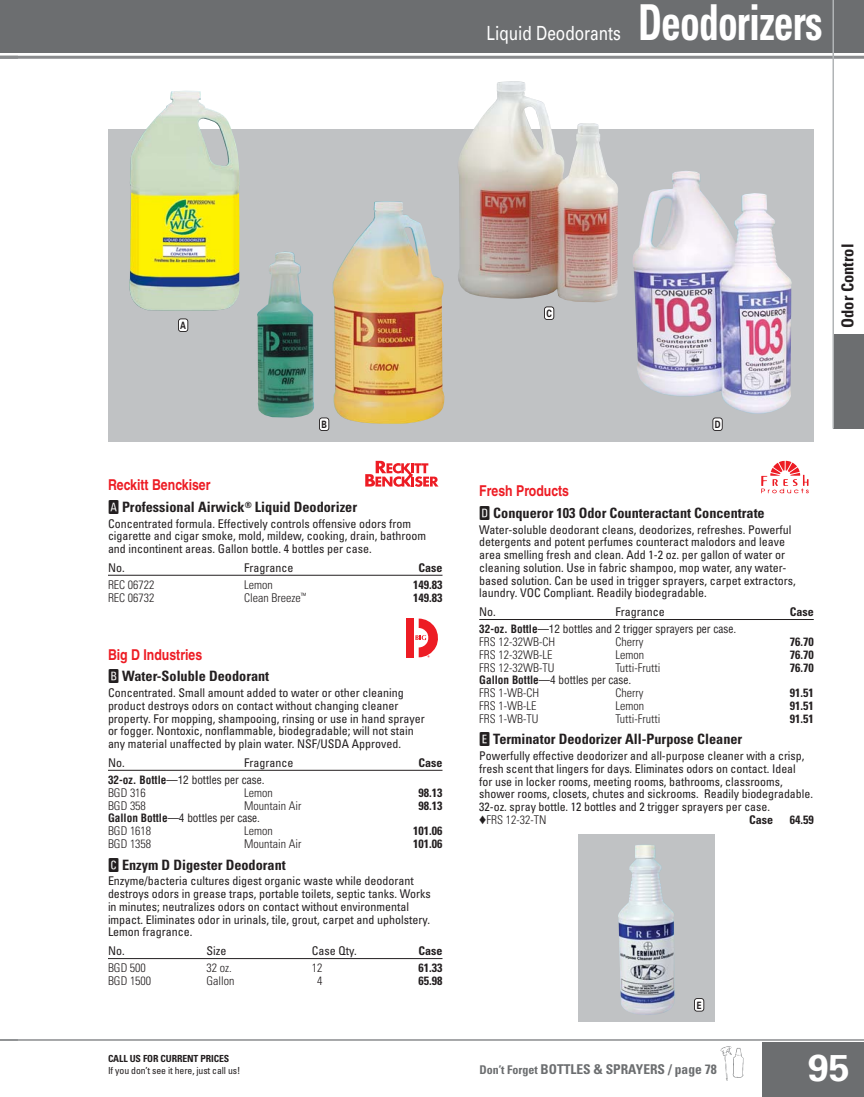
<style>
.page{position:relative;width:864px;height:1097px;background:#fff}
.page>*{position:absolute;margin:0;border:0;box-sizing:border-box;transform-origin:0 0}
.t1{font:700 condensed 49.5px "Univers";letter-spacing:-.02em;color:#fff;scale:.8 1}
.t2{font:700 37.5px "Univers";color:#fff}
.t3{font:19.5px "Univers";color:#fff;scale:.79 1}
.t4{font:700 condensed 16.5px "Univers";color:#231f20}
.t5{font:700 15px "Helvetica";color:#ed1c24;scale:.82 1}
.t6{font:700 condensed 14.25px "Univers";color:#231f20}
.t7{font:700 condensed 13.5px "Univers";color:#6c6e70}
.t8{font:condensed 12px/12.8px "Univers";color:#231f20}
.t9{font:300 condensed 12px "Univers";color:#231f20}
.t10{font:700 condensed 12px "Univers";color:#231f20}
.t11{font:condensed 11.25px "Helvetica";color:#231f20}
.t12{font:700 10.2px "Univers";color:#231f20;scale:.8 1}
.t13{font:condensed 9.75px/12px "Univers";letter-spacing:-.01em;color:#231f20}
.s1{font-family:"Catalog Bld";font-weight:400;font-stretch:normal;font-size:21px}
.s2{font-weight:700}
.s3{font-weight:300}
.s4{font-size:12px}
</style>
<div class="page">
<div style="left:108px;top:129px;width:706px;height:312px;background:#c0c2c4"></div>
<hr style="left:0;top:56px;width:864px;height:3px;background:#8a8c8e">
<div style="left:0;top:0;width:864px;height:53px;background:#6c6e70"></div>
<div style="left:833px;top:334px;width:31px;height:94px;background:#6c6e70"></div>
<hr style="left:832px;top:0;width:2px;height:428px;background:#b1b4b6">
<hr style="left:0;top:1039px;width:864px;height:1px;background:#8a8c8e">
<div style="left:763px;top:1043px;width:101px;height:54px;background:#6c6e70"></div>
<hr style="left:108px;top:575px;width:334px;height:1px;background:#231f20">
<hr style="left:108px;top:770px;width:334px;height:1px;background:#231f20">
<hr style="left:108px;top:958px;width:334px;height:1px;background:#231f20">
<div style="left:407px;top:618px;width:7px;height:39px;background:#ed1c24"></div>
<svg style="left:415px;top:618px;width:23px;height:39px"></svg>
<svg style="left:365px;top:461px;width:74px;height:26px"></svg>
<hr style="left:479px;top:619px;width:335px;height:1px;background:#231f20">
<svg style="left:761px;top:461px;width:48px;height:32px"></svg>
<img style="left:129px;top:91px;width:111px;height:220px">
<img style="left:257px;top:201px;width:187px;height:223px">
<img style="left:458px;top:81px;width:160px;height:221px">
<img style="left:633px;top:171px;width:159px;height:243px">
<div style="left:578px;top:834px;width:137px;height:188px;background:#c0c2c4"></div>
<img style="left:618px;top:845px;width:57px;height:170px">
<svg style="left:694px;top:998px;width:10px;height:13px"></svg>
<svg style="left:319px;top:417px;width:10px;height:14px"></svg>
<svg style="left:178px;top:318px;width:10px;height:14px"></svg>
<svg style="left:544px;top:306px;width:10px;height:14px"></svg>
<svg style="left:712px;top:417px;width:11px;height:14px"></svg>
<img style="left:720px;top:1046px;width:24px;height:35px">
<p class="t3" style="left:487px;top:26px;width:172px">Liquid Deodorants</p>
<p class="t1" style="left:638px;top:5px;width:232px">Deodorizers</p>
<p class="t12" style="left:180px;top:322px;width:9px">A</p>
<p class="t12" style="left:321px;top:421px;width:8px">B</p>
<p class="t5" style="left:108px;top:479px;width:127px">Reckitt Benckiser</p>
<p class="t6" style="left:108px;top:501px;width:251px"><span class="s1">A</span> Professional Airwick<sup>®</sup> Liquid Deodorizer</p>
<p class="t8" style="left:108px;top:518px;width:320px">Concentrated formula. Effectively controls offensive odors from cigarette and cigar smoke, mold, mildew, cooking, drain, bathroom and incontinent areas. Gallon bottle. 4 bottles per case.</p>
<p class="t8" style="left:108px;top:562px;width:18px">No.</p>
<p class="t8" style="left:244px;top:562px;width:51px">Fragrance</p>
<p class="t10" style="left:419px;top:563px;width:25px">Case</p>
<p class="t9" style="left:108px;top:580px;width:48px">REC 06722</p>
<p class="t9" style="left:244px;top:580px;width:30px">Lemon</p>
<p class="t10" style="left:413px;top:580px;width:31px">149.83</p>
<p class="t9" style="left:108px;top:593px;width:48px">REC 06732</p>
<p class="t9" style="left:244px;top:593px;width:63px">Clean Breeze<sup>™</sup></p>
<p class="t10" style="left:413px;top:593px;width:31px">149.83</p>
<p class="t5" style="left:108px;top:649px;width:116px">Big D Industries</p>
<p class="t6" style="left:108px;top:671px;width:163px"><span class="s1">B</span> Water-Soluble Deodorant</p>
<p class="t8" style="left:108px;top:687px;width:318px">Concentrated. Small amount added to water or other cleaning product destroys odors on contact without changing cleaner property. For mopping, shampooing, rinsing or use in hand sprayer or fogger. Nontoxic, nonflammable, biodegradable; will not stain any material unaffected by plain water. NSF/USDA Approved.</p>
<p class="t8" style="left:108px;top:757px;width:18px">No.</p>
<p class="t8" style="left:244px;top:757px;width:51px">Fragrance</p>
<p class="t10" style="left:419px;top:758px;width:25px">Case</p>
<p class="t11" style="left:108px;top:776px;width:158px"><span class="s2">32-oz. Bottle</span>—12 bottles per case.</p>
<p class="t9" style="left:108px;top:788px;width:39px">BGD 316</p>
<p class="t9" style="left:244px;top:788px;width:30px">Lemon</p>
<p class="t10" style="left:419px;top:788px;width:25px">98.13</p>
<p class="t9" style="left:108px;top:801px;width:39px">BGD 358</p>
<p class="t9" style="left:244px;top:801px;width:59px">Mountain Air</p>
<p class="t10" style="left:419px;top:801px;width:25px">98.13</p>
<p class="t11" style="left:108px;top:814px;width:154px"><span class="s2">Gallon Bottle</span>—4 bottles per case.</p>
<p class="t9" style="left:108px;top:826px;width:45px">BGD 1618</p>
<p class="t9" style="left:244px;top:826px;width:30px">Lemon</p>
<p class="t10" style="left:413px;top:826px;width:31px">101.06</p>
<p class="t9" style="left:108px;top:839px;width:45px">BGD 1358</p>
<p class="t9" style="left:244px;top:839px;width:59px">Mountain Air</p>
<p class="t10" style="left:413px;top:839px;width:31px">101.06</p>
<p class="t6" style="left:108px;top:859px;width:179px"><span class="s1">C</span> Enzym D Digester Deodorant</p>
<p class="t8" style="left:108px;top:876px;width:324px">Enzyme/bacteria cultures digest organic waste while deodorant destroys odors in grease traps, portable toilets, septic tanks. Works in minutes; neutralizes odors on contact without environmental impact. Eliminates odor in urinals, tile, grout, carpet and upholstery.<br>Lemon fragrance.</p>
<p class="t8" style="left:108px;top:945px;width:18px">No.</p>
<p class="t8" style="left:206px;top:945px;width:22px">Size</p>
<p class="t8" style="left:312px;top:945px;width:46px">Case Qty.</p>
<p class="t10" style="left:419px;top:946px;width:25px">Case</p>
<p class="t9" style="left:108px;top:964px;width:39px">BGD 500</p>
<p class="t9" style="left:206px;top:964px;width:27px">32 oz.</p>
<p class="t9" style="left:312px;top:964px;width:12px">12</p>
<p class="t10" style="left:419px;top:964px;width:25px">61.33</p>
<p class="t9" style="left:108px;top:976px;width:45px">BGD 1500</p>
<p class="t9" style="left:206px;top:976px;width:29px">Gallon</p>
<p class="t9" style="left:317px;top:976px;width:7px">4</p>
<p class="t10" style="left:419px;top:976px;width:25px">65.98</p>
<p class="t12" style="left:546px;top:310px;width:8px">C</p>
<p class="t4" style="left:841px;top:328px;width:86px;rotate:-90deg">Odor Control</p>
<p class="t12" style="left:715px;top:421px;width:9px">D</p>
<p class="t5" style="left:479px;top:485px;width:111px">Fresh Products</p>
<p class="t6" style="left:479px;top:507px;width:287px"><span class="s1">D</span> Conqueror 103 Odor Counteractant Concentrate</p>
<p class="t8" style="left:479px;top:524px;width:318px">Water-soluble deodorant cleans, deodorizes, refreshes. Powerful detergents and potent perfumes counteract malodors and leave area smelling fresh and clean. Add 1-2 oz. per gallon of water or cleaning solution. Use in fabric shampoo, mop water, any water&shy;based solution. Can be used in trigger sprayers, carpet extractors, laundry. VOC Compliant. Readily biodegradable.</p>
<p class="t8" style="left:479px;top:606px;width:18px">No.</p>
<p class="t8" style="left:615px;top:606px;width:51px">Fragrance</p>
<p class="t10" style="left:790px;top:607px;width:25px">Case</p>
<p class="t11" style="left:479px;top:625px;width:259px"><span class="s2">32-oz. Bottle</span>—12 bottles and 2 trigger sprayers per case.</p>
<p class="t9" style="left:479px;top:637px;width:77px">FRS 12-32WB-CH</p>
<p class="t9" style="left:615px;top:637px;width:29px">Cherry</p>
<p class="t10" style="left:790px;top:637px;width:25px">76.70</p>
<p class="t9" style="left:479px;top:650px;width:75px">FRS 12-32WB-LE</p>
<p class="t9" style="left:615px;top:650px;width:30px">Lemon</p>
<p class="t10" style="left:790px;top:650px;width:25px">76.70</p>
<p class="t9" style="left:479px;top:663px;width:77px">FRS 12-32WB-TU</p>
<p class="t9" style="left:615px;top:663px;width:47px">Tutti-Frutti</p>
<p class="t10" style="left:790px;top:663px;width:25px">76.70</p>
<p class="t11" style="left:479px;top:676px;width:154px"><span class="s2">Gallon Bottle</span>—4 bottles per case.</p>
<p class="t9" style="left:479px;top:688px;width:61px">FRS 1-WB-CH</p>
<p class="t9" style="left:615px;top:688px;width:29px">Cherry</p>
<p class="t10" style="left:790px;top:688px;width:25px">91.51</p>
<p class="t9" style="left:479px;top:701px;width:59px">FRS 1-WB-LE</p>
<p class="t9" style="left:615px;top:701px;width:30px">Lemon</p>
<p class="t10" style="left:790px;top:701px;width:25px">91.51</p>
<p class="t9" style="left:479px;top:714px;width:61px">FRS 1-WB-TU</p>
<p class="t9" style="left:615px;top:714px;width:47px">Tutti-Frutti</p>
<p class="t10" style="left:790px;top:714px;width:25px">91.51</p>
<p class="t6" style="left:479px;top:734px;width:265px"><span class="s1">E</span> Terminator Deodorizer All-Purpose Cleaner</p>
<p class="t8" style="left:479px;top:750px;width:335px">Powerfully effective deodorizer and all-purpose cleaner with a crisp, fresh scent that lingers for days. Eliminates odors on contact. Ideal<br>for use in locker rooms, meeting rooms, bathrooms, classrooms, shower rooms, closets, chutes and sickrooms. Readily biodegradable.<br>32-oz. spray bottle. 12 bottles and 2 trigger sprayers per case.<br>♦<span class="s3">FRS 12-32-TN</span></p>
<p class="t10" style="left:749px;top:815px;width:25px">Case</p>
<p class="t10" style="left:790px;top:815px;width:25px">64.59</p>
<p class="t12" style="left:697px;top:1001px;width:8px">E</p>
<p class="t13" style="left:108px;top:1053px;width:134px"><span class="s2">CALL US FOR CURRENT PRICES<br></span>If you don’t see it here, just call us!</p>
<p class="t2" style="left:808px;top:1053px;width:43px">95</p>
<p class="t2" style="left:802px;top:1057px;width:43px">10</p>
<p class="t7" style="left:479px;top:1064px;width:239px"><span class="s4">Don’t Forget</span> BOTTLES &amp; SPRAYERS / page 78</p>
</div>
